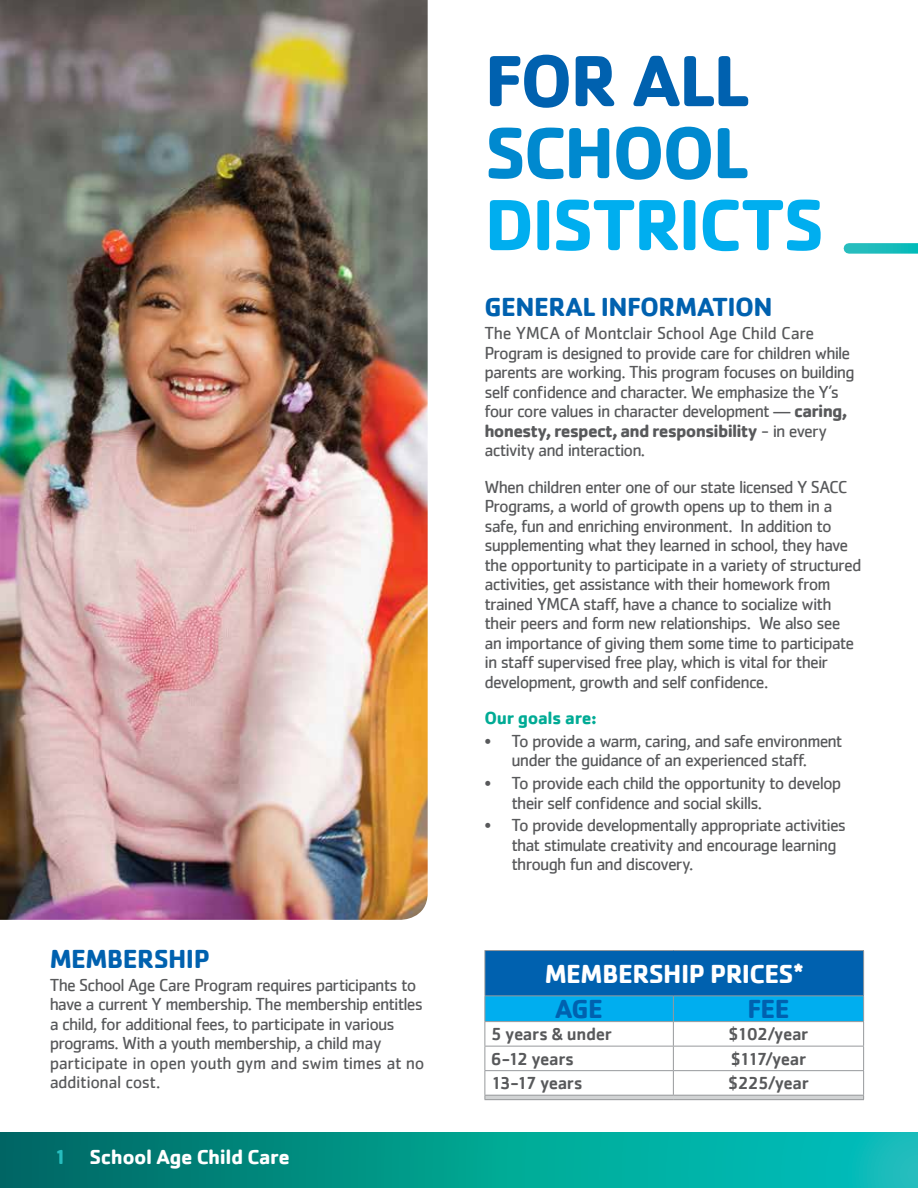
<style>
.page{position:relative;width:918px;height:1188px;background:#fff}
.page>*{position:absolute;margin:0;border:0;box-sizing:border-box;transform-origin:0 0}
.t1{font:700 75px "Cachet";letter-spacing:-.035em;color:#00aeef}
.t2{font:700 75px "Cachet";letter-spacing:-.03em;color:#0061af}
.t3{font:700 75px "Cachet";letter-spacing:-.035em;color:#0089cf}
.t4{font:700 27px "Cachet";letter-spacing:-.02em;color:#0061af}
.t5{font:700 27px "Cachet";letter-spacing:-.025em;color:#fff}
.t6{font:700 21px "Cachet";letter-spacing:-.02em;color:#fff}
.t7{font:18px/19.5px "Cachet";letter-spacing:-.05em;color:#58595b}
.t8{font:500 18px "Cachet";letter-spacing:-.025em;color:#58595b}
.t9{font:700 18px "Cachet";letter-spacing:-.02em;color:#00ab95}
.s1{color:#27bdbe}
.s2{font-weight:700}
</style>
<div class="page">
<div style="left:485px;top:951px;width:379px;height:45px;background:#0061af"></div>
<hr style="left:484px;top:950px;width:189px;height:1px;background:#97999c">
<hr style="left:673px;top:950px;width:191px;height:1px;background:#97999c">
<hr style="left:484px;top:995px;width:189px;height:1px;background:#97999c">
<hr style="left:673px;top:995px;width:191px;height:1px;background:#97999c">
<hr style="left:484px;top:1099px;width:189px;height:1px;background:#97999c">
<hr style="left:673px;top:1099px;width:191px;height:1px;background:#97999c">
<hr style="left:484px;top:951px;width:1px;height:44px;background:#97999c">
<hr style="left:863px;top:951px;width:1px;height:44px;background:#97999c">
<svg style="left:484px;top:996px;width:380px;height:103px"></svg>
<img style="left:0;top:0;width:428px;height:920px">
<svg style="left:849px;top:243px;width:69px;height:11px"></svg>
<svg style="left:0;top:1132px;width:918px;height:56px;background:#019a90"></svg>
<h2 class="t4" style="left:50px;top:941px;width:162px">MEMBERSHIP</h2>
<p class="t7" style="left:50px;top:974px;width:376px">The School Age Care Program requires participants to have a current Y membership. The membership entitles a child, for additional fees, to participate in various programs. With a youth membership, a child may participate in open youth gym and swim times at no additional cost.</p>
<p class="t6" style="left:54px;top:1143px;width:238px"><span class="s1">1</span> School Age Child Care</p>
<h1 class="t2" style="left:484px;top:32px;width:266px">FOR ALL</h1>
<h1 class="t3" style="left:484px;top:104px;width:266px">SCHOOL</h1>
<h1 class="t1" style="left:484px;top:176px;width:342px">DISTRICTS</h1>
<h2 class="t4" style="left:484px;top:290px;width:290px">GENERAL INFORMATION</h2>
<p class="t7" style="left:484px;top:323px;width:372px">The YMCA of Montclair School Age Child Care Program is designed to provide care for children while parents are working. This program focuses on building self confidence and character. We emphasize the Y’s four core values in character development — <span class="s2">caring, honesty, respect, and responsibility</span> - in every activity and interaction.</p>
<p class="t7" style="left:484px;top:477px;width:378px">When children enter one of our state licensed Y SACC Programs, a world of growth opens up to them in a safe, fun and enriching environment. In addition to supplementing what they learned in school, they have the opportunity to participate in a variety of structured activities, get assistance with their homework from trained YMCA staff, have a chance to socialize with their peers and form new relationships. We also see an importance of giving them some time to participate in staff supervised free play, which is vital for their development, growth and self confidence.</p>
<p class="t9" style="left:484px;top:706px;width:114px">Our goals are:</p>
<p class="t7" style="left:484px;top:731px;width:360px;text-align:center">• To provide a warm, caring, and safe environment under the guidance of an experienced staff.</p>
<p class="t7" style="left:512px;top:773px;width:331px;text-indent:-27px">• To provide each child the opportunity to develop their self confidence and social skills.</p>
<p class="t7" style="left:512px;top:815px;width:336px;text-indent:-27px">• To provide developmentally appropriate activities that stimulate creativity and encourage learning through fun and discovery.</p>
<h2 class="t5" style="left:545px;top:956px;width:261px">MEMBERSHIP PRICES*</h2>
<h2 class="t4" style="left:555px;top:992px;width:50px">AGE</h2>
<h2 class="t4" style="left:747px;top:992px;width:44px">FEE</h2>
<p class="t8" style="left:491px;top:1023px;width:123px">5 years &amp; under</p>
<p class="t8" style="left:729px;top:1023px;width:81px">$102/year</p>
<p class="t8" style="left:491px;top:1048px;width:85px">6-12 years</p>
<p class="t8" style="left:731px;top:1048px;width:77px">$117/year</p>
<p class="t8" style="left:491px;top:1072px;width:93px">13-17 years</p>
<p class="t8" style="left:728px;top:1072px;width:82px">$225/year</p>
</div>
